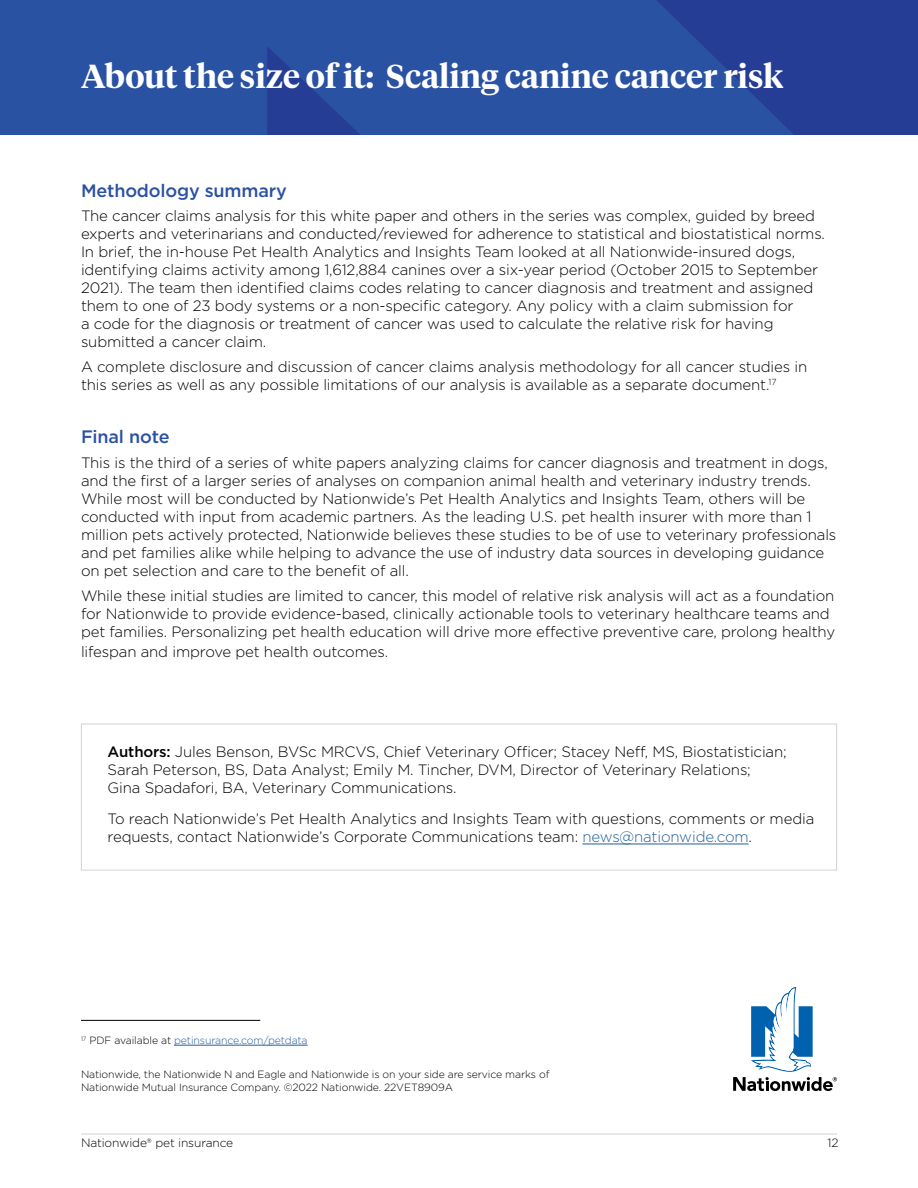
<style>
.page{position:relative;width:918px;height:1188px;background:#fff}
.page>*{position:absolute;margin:0;border:0;box-sizing:border-box;transform-origin:0 0}
.t1{font:600 33px "Tiempos Headline";color:#fff}
.t2{font:500 18px "Gotham";letter-spacing:-.01em;color:#2b51a3}
.t3{font:300 15px/18px "Gotham";letter-spacing:-.01em;color:#000}
.t4{font:300 12px "Gotham";letter-spacing:-.01em;color:#000}
.t5{font:300 10.5px/12.6px "Gotham";letter-spacing:-.01em;color:#000}
.t6{font:300 10.5px "Gotham";letter-spacing:-.01em;color:#215e9e}
.s1{font-weight:500}
.s2{color:#215e9e}
.s3{color:#000}
</style>
<div class="page">
<img style="left:0;top:0;width:918px;height:135px">
<hr style="left:81px;top:1134px;width:756px;height:1px;background:#d0d3d4">
<hr style="left:583px;top:844px;width:166px;height:1px;background:#215e9e">
<div style="left:81px;top:724px;width:756px;height:146px;border:1px solid #d0d3d4"></div>
<hr style="left:174px;top:1045px;width:134px;height:1px;background:#215e9e">
<hr style="left:81px;top:1020px;width:179px;height:1px;background:#000">
<svg style="left:733px;top:987px;width:104px;height:104px"></svg>
<p class="t1" style="left:81px;top:54px;width:704px">About the size of it: Scaling canine cancer risk</p>
<p class="t2" style="left:81px;top:179px;width:207px">Methodology summary</p>
<p class="t3" style="left:81px;top:207px;width:746px">The cancer claims analysis for this white paper and others in the series was complex, guided by breed experts and veterinarians and conducted/reviewed for adherence to statistical and biostatistical norms.<br>In brief, the in-house Pet Health Analytics and Insights Team looked at all Nationwide-insured dogs, identifying claims activity among 1,612,884 canines over a six-year period (October 2015 to September 2021). The team then identified claims codes relating to cancer diagnosis and treatment and assigned them to one of 23 body systems or a non-specific category. Any policy with a claim submission for<br>a code for the diagnosis or treatment of cancer was used to calculate the relative risk for having submitted a cancer claim.</p>
<p class="t3" style="left:81px;top:357px;width:728px">A complete disclosure and discussion of cancer claims analysis methodology for all cancer studies in this series as well as any possible limitations of our analysis is available as a separate document.<sup>17</sup></p>
<p class="t2" style="left:81px;top:425px;width:90px">Final note</p>
<p class="t3" style="left:81px;top:453px;width:757px">This is the third of a series of white papers analyzing claims for cancer diagnosis and treatment in dogs, and the first of a larger series of analyses on companion animal health and veterinary industry trends.<br>While most will be conducted by Nationwide’s Pet Health Analytics and Insights Team, others will be conducted with input from academic partners. As the leading U.S. pet health insurer with more than 1 million pets actively protected, Nationwide believes these studies to be of use to veterinary professionals and pet families alike while helping to advance the use of industry data sources in developing guidance on pet selection and care to the benefit of all.</p>
<p class="t3" style="left:81px;top:586px;width:756px">While these initial studies are limited to cancer, this model of relative risk analysis will act as a foundation for Nationwide to provide evidence-based, clinically actionable tools to veterinary healthcare teams and pet families. Personalizing pet health education will drive more effective preventive care, prolong healthy</p>
<p class="t3" style="left:81px;top:642px;width:309px">lifespan and improve pet health outcomes.</p>
<p class="t3" style="left:108px;top:742px;width:681px"><span class="s1">Authors:</span> Jules Benson, BVSc MRCVS, Chief Veterinary Officer; Stacey Neff, MS, Biostatistician;<br>Sarah Peterson, BS, Data Analyst; Emily M. Tincher, DVM, Director of Veterinary Relations;<br>Gina Spadafori, BA, Veterinary Communications.</p>
<p class="t3" style="left:108px;top:810px;width:708px">To reach Nationwide’s Pet Health Analytics and Insights Team with questions, comments or media requests, contact Nationwide’s Corporate Communications team: <span class="s2">news@nationwide.com</span>.</p>
<p class="t6" style="left:81px;top:1034px;width:228px"><sup>17</sup> <span class="s3">PDF available at</span> petinsurance.com/petdata</p>
<p class="t5" style="left:81px;top:1068px;width:470px">Nationwide, the Nationwide N and Eagle and Nationwide is on your side are service marks of<br>Nationwide Mutual Insurance Company. ©2022 Nationwide. 22VET8909A</p>
<p class="t4" style="left:81px;top:1135px;width:154px">Nationwide® pet insurance</p>
<p class="t4" style="left:828px;top:1135px;width:12px">12</p>
</div>
